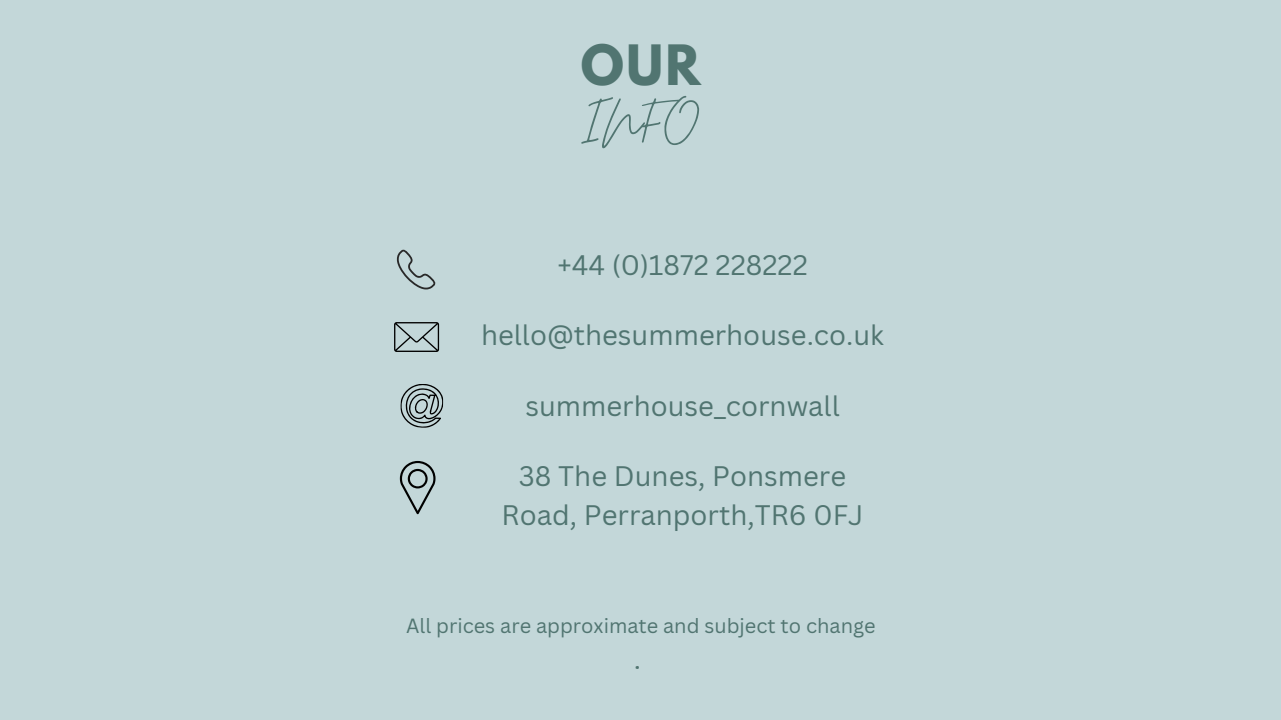
<style>
.page{position:relative;width:1281px;height:720px;background:#c3d7d9}
.page>*{position:absolute;margin:0;border:0;box-sizing:border-box;transform-origin:0 0}
.t1{font:68.88px "Moon Time";color:#517571}
.t2{font:700 49.25px "League Spartan";color:#517571}
.t3{font:27.5px/38.5px "Canva Sans";color:#517571;text-align:center}
.t4{font:20px "Canva Sans";color:#517571}
</style>
<div class="page">
<svg style="left:396px;top:249px;width:40px;height:40px"></svg>
<svg style="left:394px;top:322px;width:45px;height:30px"></svg>
<svg style="left:400px;top:461px;width:35px;height:53px"></svg>
<svg style="left:400px;top:384px;width:44px;height:44px"></svg>
<p class="t2" style="left:581px;top:41px;width:121px">OUR</p>
<p class="t1" style="left:581px;top:79px;width:121px">INFO</p>
<p class="t3" style="left:557px;top:245px;width:252px">+44 (0)1872 228222</p>
<p class="t3" style="left:481px;top:315px;width:404px">hello@thesummerhouse.co.uk</p>
<p class="t3" style="left:525px;top:386px;width:316px">summerhouse_cornwall</p>
<p class="t3" style="left:501px;top:456px;width:363px">38 The Dunes, Ponsmere<br>Road, Perranporth,TR6 0FJ</p>
<p class="t4" style="left:406px;top:612px;width:471px">All prices are approximate and subject to change</p>
<p class="t3" style="left:634px;top:639px;width:9px">.</p>
</div>
